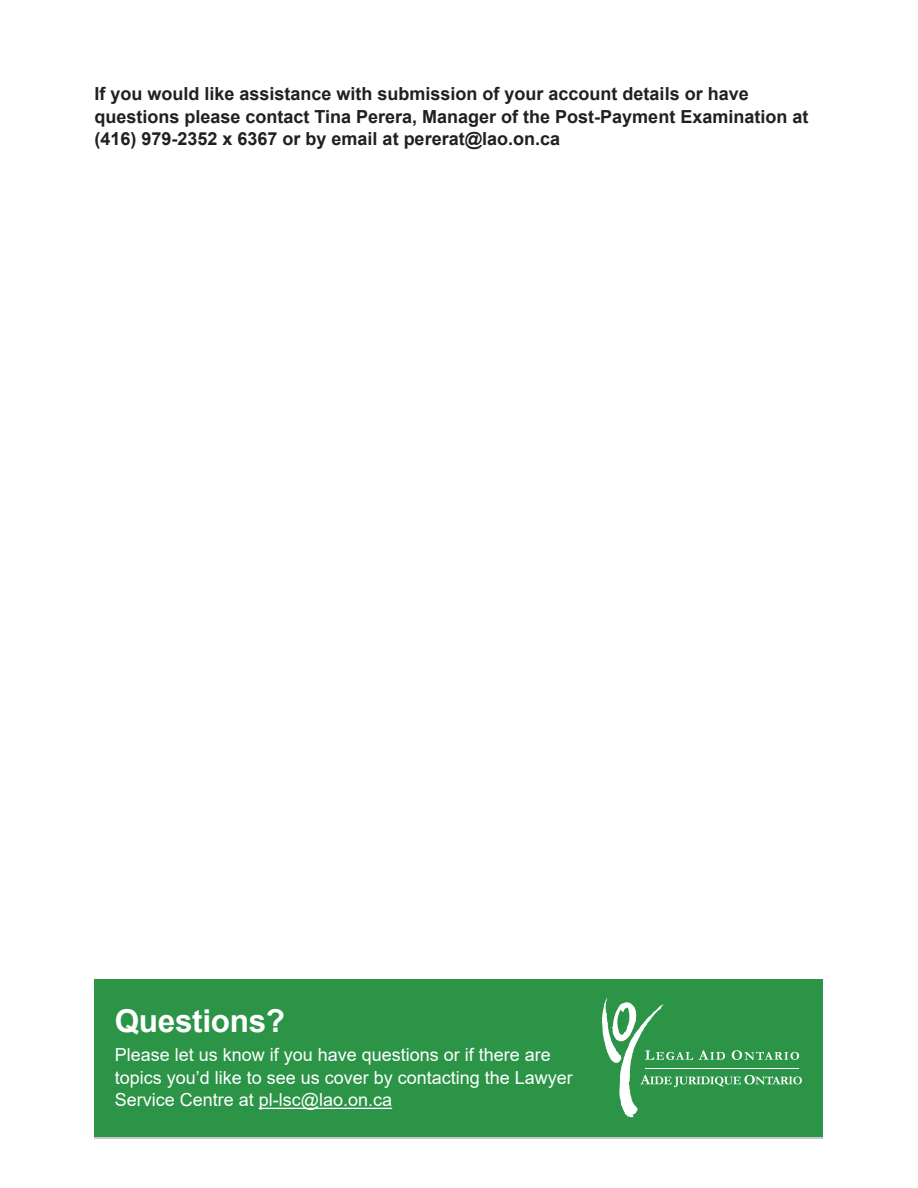
<style>
.page{position:relative;width:918px;height:1188px;background:#fff}
.page>*{position:absolute;margin:0;border:0;box-sizing:border-box;transform-origin:0 0}
.Heading_2{font:700 31.5px "Arial";letter-spacing:-.01em;color:#fff}
.t1{font:700 18px/22.5px "Arial";color:#231f20}
.t2{font:18px/22.5px "Arial";color:#fff}
</style>
<div class="page">
<div style="left:94px;top:1104px;width:730px;height:34px;background:#2b9447"></div>
<div style="left:94px;top:979px;width:730px;height:157px;background:#2b9447"></div>
<hr style="left:259px;top:1108px;width:133px;height:1px;background:#fff">
<svg style="left:602px;top:998px;width:200px;height:119px"></svg>
<p class="t1" style="left:94px;top:83px;width:715px">If you would like assistance with submission of your account details or have questions please contact Tina Perera, Manager of the Post-Payment Examination at (416) 979-2352 x 6367 or by email at pererat@lao.on.ca</p>
<h2 class="Heading_2" style="left:115px;top:999px;width:172px">Questions?</h2>
<p class="t2" style="left:115px;top:1044px;width:460px">Please let us know if you have questions or if there are topics you’d like to see us cover by contacting the Lawyer<br>Service Centre at pl‑lsc@lao.on.ca</p>
</div>
